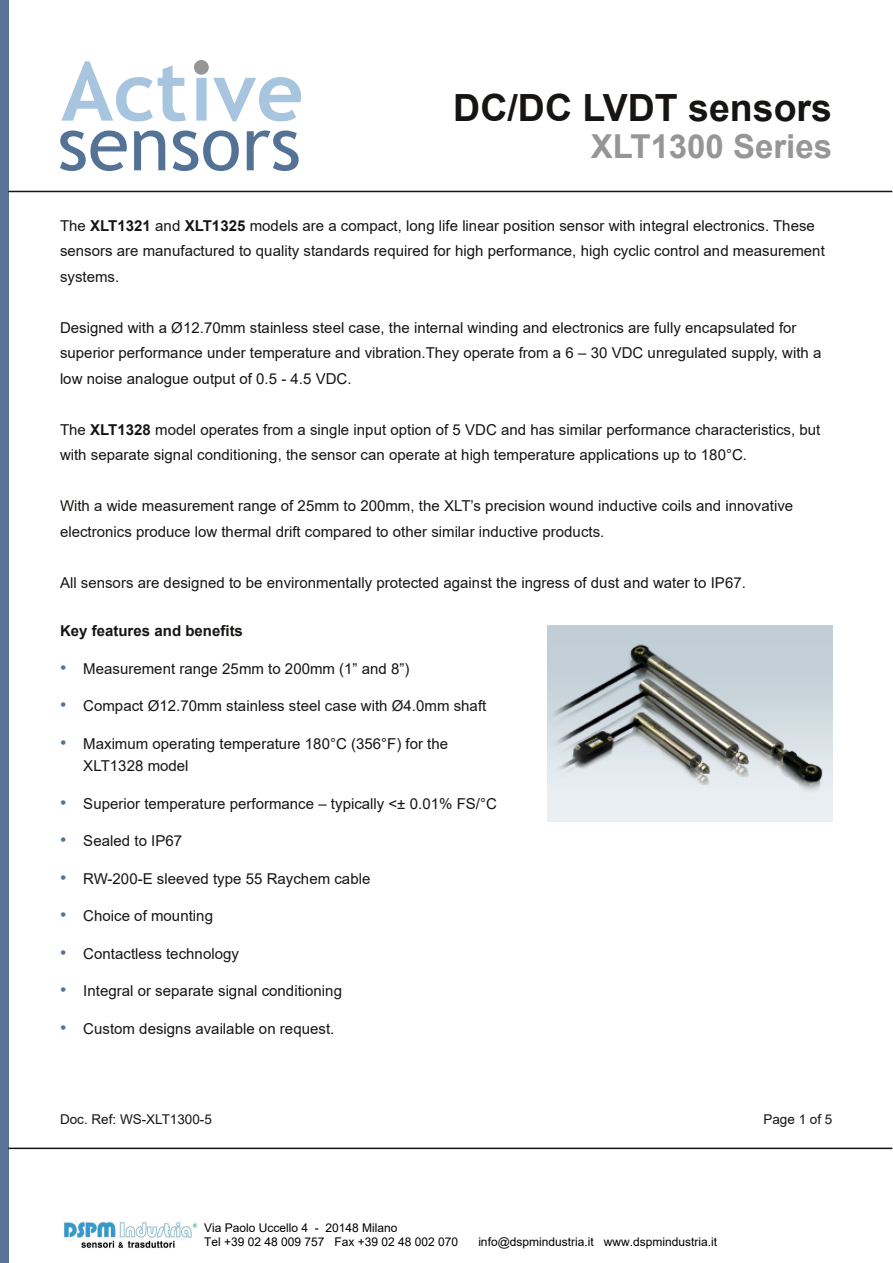
<style>
.page{position:relative;width:893px;height:1263px;background:#fff}
.page>*{position:absolute;margin:0;border:0;box-sizing:border-box;transform-origin:0 0}
.t1{font:700 37.5px "Arial";color:#161513}
.t2{font:700 33px "Arial";color:#969696}
.t3{font:15px/25.5px "Arial";letter-spacing:.005em;color:#161513}
.t4{font:700 15px "Arial";color:#161513}
.t5{font:13.5px "Arial";color:#161513}
.t6{font:12px/14.4px "Arial";color:#000}
.s1{font-weight:700}
.s2{font-size:18px;color:#577397}
</style>
<div class="page">
<div style="left:0;top:0;width:9px;height:1263px;background:#577397"></div>
<hr style="left:9px;top:1147px;width:883px;height:2px;background:#161513">
<hr style="left:9px;top:191px;width:883px;height:1px;background:#161513">
<svg style="left:61px;top:61px;width:240px;height:60px"></svg>
<svg style="left:60px;top:130px;width:239px;height:41px"></svg>
<div style="left:194px;top:60px;width:15px;height:15px;background:#969696;border-radius:50%"></div>
<img style="left:547px;top:625px;width:286px;height:196px">
<img style="left:64px;top:1222px;width:134px;height:26px">
<h1 class="t1" style="left:453px;top:87px;width:380px">DC/DC LVDT sensors</h1>
<h2 class="t2" style="left:591px;top:128px;width:243px">XLT1300 Series</h2>
<p class="t3" style="left:60px;top:213px;width:766px">The <span class="s1">XLT1321</span> and <span class="s1">XLT1325</span> models are a compact, long life linear position sensor with integral electronics. These sensors are manufactured to quality standards required for high performance, high cyclic control and measurement systems.</p>
<p class="t3" style="left:60px;top:315px;width:763px">Designed with a Ø12.70mm stainless steel case, the internal winding and electronics are fully encapsulated for superior performance under temperature and vibration.They operate from a 6 – 30 VDC unregulated supply, with a low noise analogue output of 0.5 - 4.5 VDC.</p>
<p class="t3" style="left:60px;top:417px;width:762px">The <span class="s1">XLT1328</span> model operates from a single input option of 5 VDC and has similar performance characteristics, but with separate signal conditioning, the sensor can operate at high temperature applications up to 180°C.</p>
<p class="t3" style="left:60px;top:493px;width:735px">With a wide measurement range of 25mm to 200mm, the XLT’s precision wound inductive coils and innovative electronics produce low thermal drift compared to other similar inductive products.</p>
<p class="t3" style="left:60px;top:570px;width:687px">All sensors are designed to be environmentally protected against the ingress of dust and water to IP67.</p>
<p class="t4" style="left:60px;top:622px;width:184px">Key features and benefits</p>
<p class="t3" style="left:60px;top:656px;width:351px"><span class="s2">•</span> Measurement range 25mm to 200mm (1” and 8”)</p>
<p class="t3" style="left:60px;top:693px;width:428px"><span class="s2">•</span> Compact Ø12.70mm stainless steel case with Ø4.0mm shaft</p>
<p class="t3" style="left:83px;top:732px;width:366px;line-height:22.5px;text-indent:-23px"><span class="s2">•</span> Maximum operating temperature 180°C (356°F) for the<br>XLT1328 model</p>
<p class="t3" style="left:60px;top:791px;width:438px"><span class="s2">•</span> Superior temperature performance – typically &lt;± 0.01% FS/°C</p>
<p class="t3" style="left:60px;top:828px;width:124px"><span class="s2">•</span> Sealed to IP67</p>
<p class="t3" style="left:60px;top:866px;width:312px"><span class="s2">•</span> RW-200-E sleeved type 55 Raychem cable</p>
<p class="t3" style="left:60px;top:903px;width:154px"><span class="s2">•</span> Choice of mounting</p>
<p class="t3" style="left:60px;top:941px;width:181px"><span class="s2">•</span> Contactless technology</p>
<p class="t3" style="left:60px;top:978px;width:283px"><span class="s2">•</span> Integral or separate signal conditioning</p>
<p class="t3" style="left:60px;top:1016px;width:276px"><span class="s2">•</span> Custom designs available on request.</p>
<p class="t5" style="left:60px;top:1112px;width:153px">Doc. Ref: WS-XLT1300-5</p>
<p class="t5" style="left:763px;top:1112px;width:71px">Page 1 of 5</p>
<p class="t6" style="left:204px;top:1220px;width:256px">Via Paolo Uccello 4 - 20148 Milano<br>Tel +39 02 48 009 757 Fax +39 02 48 002 070</p>
<p class="t6" style="left:478px;top:1235px;width:240px">info@dspmindustria.it www.dspmindustria.it</p>
</div>
